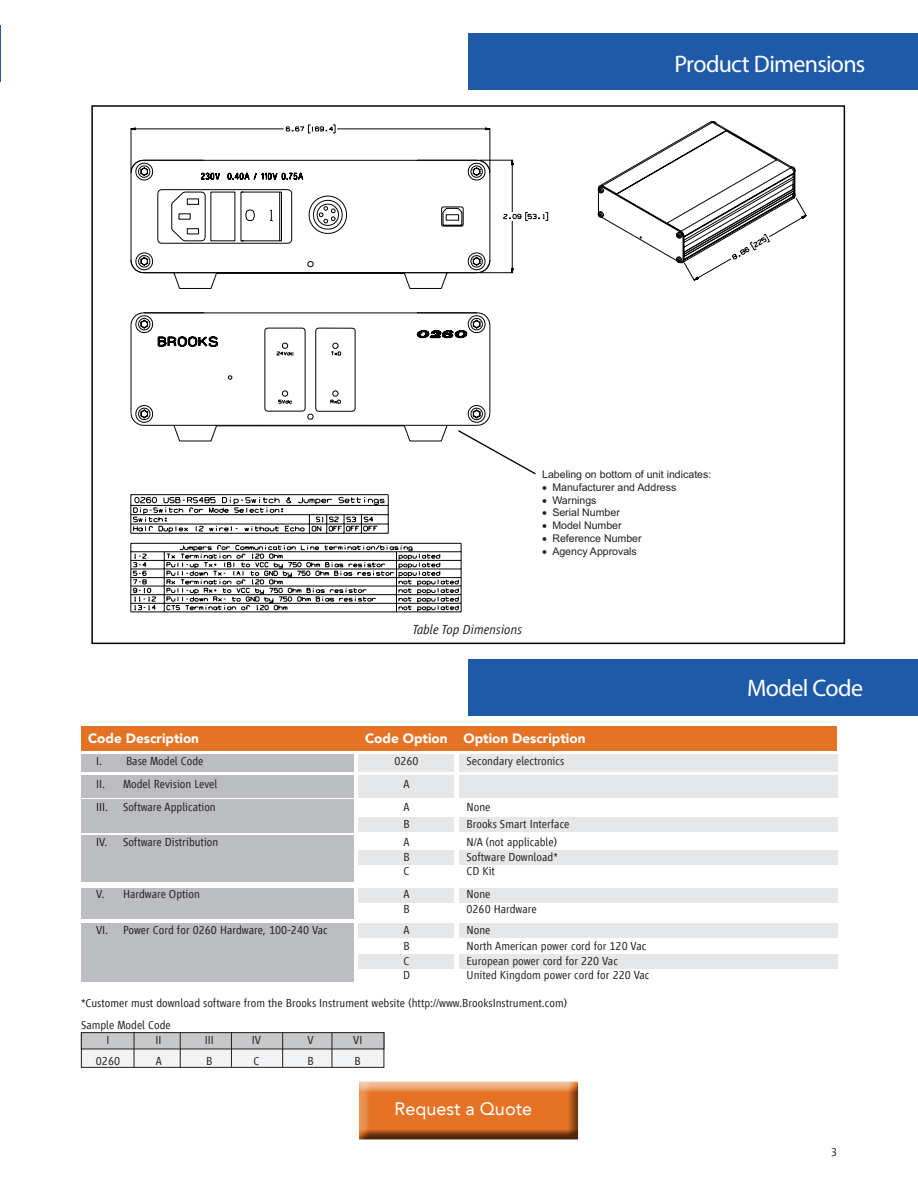
<style>
.page{position:relative;width:918px;height:1188px;background:#fff}
.page>*{position:absolute;margin:0;border:0;box-sizing:border-box;transform-origin:0 0}
.broDS-Mid-page_SH{font:24px "Myriad Pro";letter-spacing:-.025em;color:#fff}
.t1{font:18px "Avenir LT";color:#fff}
.t2{font:900 13.5px "Avenir LT";color:#fff}
.t3{font:italic 300 13.5px "Vialog LT";color:#231f20}
.t4{font:300 12px "Vialog LT";color:#231f20}
.t5{font:10.65px "Arial";color:#231f20}
</style>
<div class="page">
<hr style="left:0;top:25px;width:1px;height:57px;background:#1f5aa9">
<div style="left:81px;top:835px;width:273px;height:47px;background:#bcbdc0"></div>
<div style="left:81px;top:775px;width:273px;height:23px;background:#bcbdc0"></div>
<div style="left:468px;top:659px;width:450px;height:57px;background:#1f5aa9"></div>
<div style="left:459px;top:754px;width:378px;height:17px;background:#e6e7e9"></div>
<div style="left:359px;top:754px;width:95px;height:17px;background:#e6e7e9"></div>
<div style="left:459px;top:775px;width:378px;height:23px;background:#e6e7e9"></div>
<div style="left:359px;top:775px;width:95px;height:23px;background:#e6e7e9"></div>
<div style="left:459px;top:817px;width:378px;height:15px;background:#e6e7e9"></div>
<div style="left:359px;top:817px;width:95px;height:15px;background:#e6e7e9"></div>
<div style="left:459px;top:850px;width:378px;height:14px;background:#e6e7e9"></div>
<div style="left:359px;top:850px;width:95px;height:14px;background:#e6e7e9"></div>
<div style="left:459px;top:888px;width:378px;height:15px;background:#e6e7e9"></div>
<div style="left:359px;top:888px;width:95px;height:15px;background:#e6e7e9"></div>
<div style="left:459px;top:924px;width:378px;height:14px;background:#e6e7e9"></div>
<div style="left:359px;top:924px;width:95px;height:14px;background:#e6e7e9"></div>
<div style="left:459px;top:954px;width:378px;height:14px;background:#e6e7e9"></div>
<div style="left:359px;top:954px;width:95px;height:14px;background:#e6e7e9"></div>
<div style="left:81px;top:754px;width:273px;height:17px;background:#bcbdc0"></div>
<div style="left:81px;top:799px;width:273px;height:34px;background:#bcbdc0"></div>
<div style="left:82px;top:888px;width:272px;height:30px;background:#bcbdc0"></div>
<div style="left:81px;top:924px;width:273px;height:58px;background:#bcbdc0"></div>
<div style="left:82px;top:726px;width:755px;height:24px;background:#e57325"></div>
<div style="left:469px;top:34px;width:449px;height:56px;background:#1f5aa9"></div>
<div style="left:81px;top:1033px;width:303px;height:34px;background:#f2f3f4"></div>
<div style="left:81px;top:1032px;width:303px;height:36px;border:1px solid #231f20"></div>
<div style="left:81px;top:1033px;width:303px;height:16px;background:#c7c8ca"></div>
<div style="left:81px;top:1032px;width:303px;height:17px;border:1px solid #231f20"></div>
<hr style="left:134px;top:1032px;width:1px;height:35px;background:#231f20">
<hr style="left:180px;top:1032px;width:1px;height:35px;background:#231f20">
<hr style="left:231px;top:1032px;width:1px;height:35px;background:#231f20">
<hr style="left:282px;top:1033px;width:1px;height:34px;background:#231f20">
<hr style="left:332px;top:1033px;width:1px;height:34px;background:#231f20">
<hr style="left:131px;top:551px;width:33px;height:1px;background:#040503">
<hr style="left:131px;top:543px;width:330px;height:1px;background:#040503">
<hr style="left:130px;top:543px;width:1px;height:69px;background:#040503">
<hr style="left:131px;top:560px;width:33px;height:1px;background:#040503">
<hr style="left:131px;top:568px;width:33px;height:1px;background:#040503">
<hr style="left:131px;top:577px;width:33px;height:1px;background:#040503">
<hr style="left:131px;top:586px;width:33px;height:1px;background:#040503">
<hr style="left:131px;top:594px;width:33px;height:1px;background:#040503">
<hr style="left:131px;top:603px;width:33px;height:1px;background:#040503">
<hr style="left:131px;top:611px;width:33px;height:1px;background:#040503">
<svg style="left:133px;top:553px;width:23px;height:57px"></svg>
<svg style="left:164px;top:543px;width:234px;height:69px"></svg>
<hr style="left:396px;top:611px;width:65px;height:1px;background:#040503">
<svg style="left:398px;top:542px;width:64px;height:70px"></svg>
<svg style="left:130px;top:124px;width:419px;height:150px"></svg>
<svg style="left:597px;top:121px;width:210px;height:160px"></svg>
<svg style="left:130px;top:159px;width:361px;height:130px"></svg>
<svg style="left:130px;top:312px;width:406px;height:222px"></svg>
<div style="left:357px;top:1079px;width:222px;height:57px;background:#fff;opacity:.75"></div>
<div style="left:357px;top:1082px;width:222px;height:59px;background:#231f20;opacity:.75"></div>
<p class="broDS-Mid-page_SH" style="left:674px;top:49px;width:193px">Product Dimensions</p>
<p class="t5" style="left:542px;top:468px;width:171px">Labeling on bottom of unit indicates:</p>
<p class="t5" style="left:542px;top:480px;width:136px">• Manufacturer and Address</p>
<p class="t5" style="left:542px;top:493px;width:56px">• Warnings</p>
<p class="t5" style="left:542px;top:506px;width:79px">• Serial Number</p>
<p class="t5" style="left:542px;top:518px;width:81px">• Model Number</p>
<p class="t5" style="left:542px;top:531px;width:101px">• Reference Number</p>
<p class="t5" style="left:542px;top:544px;width:96px">• Agency Approvals</p>
<p class="t3" style="left:413px;top:622px;width:111px">Table Top Dimensions</p>
<p class="t2" style="left:88px;top:731px;width:112px">Code Description</p>
<p class="t2" style="left:365px;top:731px;width:222px">Code Option Option Description</p>
<p class="t4" style="left:96px;top:754px;width:109px">I. Base Model Code</p>
<p class="t4" style="left:394px;top:754px;width:26px">0260</p>
<p class="t4" style="left:467px;top:754px;width:99px">Secondary electronics</p>
<p class="t4" style="left:96px;top:778px;width:123px">II. Model Revision Level</p>
<p class="t4" style="left:404px;top:778px;width:8px">A</p>
<p class="t4" style="left:96px;top:801px;width:121px">III. Software Application</p>
<p class="t4" style="left:404px;top:801px;width:8px">A</p>
<p class="t4" style="left:467px;top:801px;width:26px">None</p>
<p class="t4" style="left:403px;top:817px;width:8px">B</p>
<p class="t4" style="left:467px;top:817px;width:104px">Brooks Smart Interface</p>
<p class="t4" style="left:96px;top:836px;width:124px">IV. Software Distribution</p>
<p class="t4" style="left:404px;top:836px;width:8px">A</p>
<p class="t4" style="left:467px;top:836px;width:92px">N/A (not applicable)</p>
<p class="t4" style="left:403px;top:850px;width:8px">B</p>
<p class="t4" style="left:467px;top:850px;width:93px">Software Download*</p>
<p class="t4" style="left:404px;top:865px;width:7px">C</p>
<p class="t4" style="left:467px;top:865px;width:30px">CD Kit</p>
<p class="t4" style="left:96px;top:888px;width:105px">V. Hardware Option</p>
<p class="t4" style="left:404px;top:888px;width:8px">A</p>
<p class="t4" style="left:467px;top:888px;width:26px">None</p>
<p class="t4" style="left:403px;top:902px;width:8px">B</p>
<p class="t4" style="left:467px;top:902px;width:72px">0260 Hardware</p>
<p class="t4" style="left:96px;top:923px;width:233px">VI. Power Cord for 0260 Hardware, 100-240 Vac</p>
<p class="t4" style="left:404px;top:923px;width:8px">A</p>
<p class="t4" style="left:467px;top:923px;width:26px">None</p>
<p class="t4" style="left:403px;top:940px;width:8px">B</p>
<p class="t4" style="left:467px;top:940px;width:181px">North American power cord for 120 Vac</p>
<p class="t4" style="left:404px;top:954px;width:7px">C</p>
<p class="t4" style="left:467px;top:954px;width:153px">European power cord for 220 Vac</p>
<p class="t4" style="left:403px;top:968px;width:8px">D</p>
<p class="t4" style="left:467px;top:968px;width:184px">United Kingdom power cord for 220 Vac</p>
<p class="t4" style="left:81px;top:1019px;width:91px">Sample Model Code</p>
<p class="t4" style="left:106px;top:1034px;width:5px">I</p>
<p class="t4" style="left:156px;top:1034px;width:8px">II</p>
<p class="t4" style="left:205px;top:1034px;width:11px">III</p>
<p class="t4" style="left:252px;top:1034px;width:11px">IV</p>
<p class="t4" style="left:307px;top:1034px;width:8px">V</p>
<p class="t4" style="left:353px;top:1034px;width:11px">VI</p>
<p class="t4" style="left:96px;top:1054px;width:26px">0260</p>
<p class="t4" style="left:156px;top:1054px;width:8px">A</p>
<p class="t4" style="left:206px;top:1054px;width:8px">B</p>
<p class="t4" style="left:254px;top:1054px;width:7px">C</p>
<p class="t4" style="left:307px;top:1054px;width:8px">B</p>
<p class="t4" style="left:355px;top:1054px;width:8px">B</p>
<p class="t4" style="left:81px;top:997px;width:488px">*Customer must download software from the Brooks Instrument website (http://www.BrooksInstrument.com)</p>
<p class="t1" style="left:395px;top:1098px;width:139px">Request a Quote</p>
<p class="broDS-Mid-page_SH" style="left:747px;top:673px;width:118px">Model Code</p>
<p class="t4" style="left:831px;top:1145px;width:8px">3</p>
</div>
